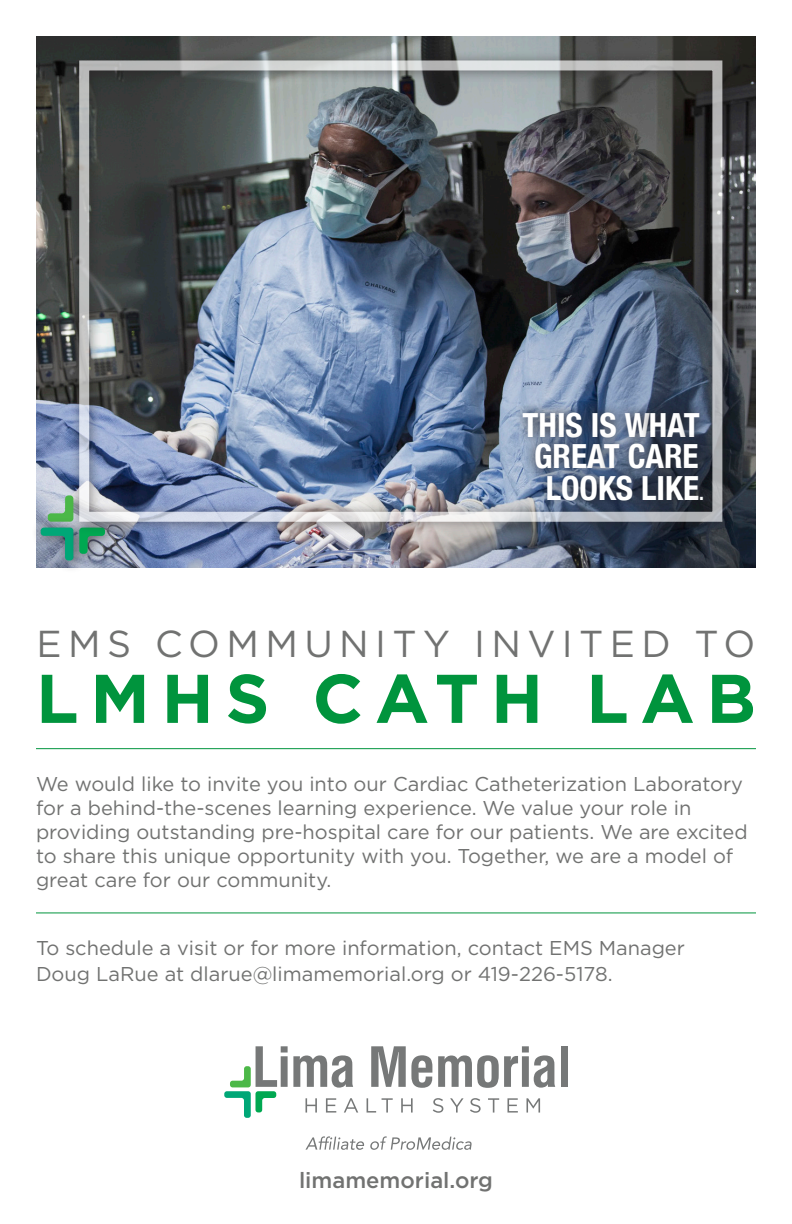
<style>
.page{position:relative;width:792px;height:1224px;background:#fff}
.page>*{position:absolute;margin:0;border:0;box-sizing:border-box;transform-origin:0 0}
.t1{font:700 68.8px "Gotham";letter-spacing:.17em;color:#00943d}
.t2{font:37.6px "Gotham";letter-spacing:.17em;color:#717271}
.t3{font:700 condensed 33.2px/31.4px "Helvetica Neue";color:#fff;text-align:right}
.t4{font:500 22px "Gotham";color:#717271}
.t5{font:20px/24px "Gotham";color:#717271}
.s1{font-size:20.4px}
</style>
<div class="page">
<img style="left:36px;top:36px;width:720px;height:531px">
<svg style="left:48px;top:495px;width:21px;height:23px"></svg>
<div style="left:32px;top:518px;width:54px;height:55px;background:#231f20;opacity:.75"></div>
<svg style="left:41px;top:528px;width:29px;height:32px"></svg>
<div style="left:70px;top:518px;width:48px;height:48px;background:#231f20;opacity:.75"></div>
<svg style="left:79px;top:535px;width:26px;height:19px"></svg>
<svg style="left:371px;top:1046px;width:61px;height:42px"></svg>
<svg style="left:438px;top:1046px;width:117px;height:42px"></svg>
<div style="left:561px;top:1046px;width:7px;height:41px;background:#767878"></div>
<svg style="left:224px;top:1046px;width:134px;height:72px"></svg>
<svg style="left:367px;top:1098px;width:9px;height:15px"></svg>
<svg style="left:382px;top:1098px;width:11px;height:15px"></svg>
<svg style="left:401px;top:1098px;width:12px;height:15px"></svg>
<svg style="left:433px;top:1098px;width:10px;height:15px"></svg>
<svg style="left:450px;top:1098px;width:14px;height:15px"></svg>
<svg style="left:470px;top:1098px;width:11px;height:15px"></svg>
<svg style="left:488px;top:1098px;width:11px;height:15px"></svg>
<svg style="left:507px;top:1098px;width:11px;height:15px"></svg>
<svg style="left:526px;top:1098px;width:14px;height:15px"></svg>
<svg style="left:305px;top:1136px;width:59px;height:14px"></svg>
<svg style="left:370px;top:1136px;width:102px;height:14px"></svg>
<div style="left:69px;top:51px;width:666px;height:484px;background:#231f20;opacity:.75"></div>
<div style="left:79px;top:60px;width:643px;height:462px;border:10px solid #fff"></div>
<hr style="left:36px;top:748px;width:720px;height:1px;background:#00943d">
<hr style="left:36px;top:912px;width:720px;height:1px;background:#00943d">
<h3 class="t3" style="left:523px;top:407px;width:183px">THIS IS WHAT<br>GREAT CARE<br>LOOKS LIKE<span class="s1">.</span></h3>
<p class="t2" style="left:37px;top:623px;width:720px">EMS COMMUNITY INVITED TO</p>
<p class="t1" style="left:36px;top:659px;width:722px">LMHS CATH LAB</p>
<p class="t5" style="left:36px;top:772px;width:713px">We would like to invite you into our Cardiac Catheterization Laboratory for a behind-the-scenes learning experience. We value your role in providing outstanding pre-hospital care for our patients. We are excited to share this unique opportunity with you. Together, we are a model of great care for our community.</p>
<p class="t5" style="left:36px;top:935px;width:650px;line-height:26px">To schedule a visit or for more information, contact EMS Manager<br>Doug LaRue at dlarue@limamemorial.org or 419-226-5178.</p>
<p class="t4" style="left:299px;top:1167px;width:195px">limamemorial.org</p>
</div>
